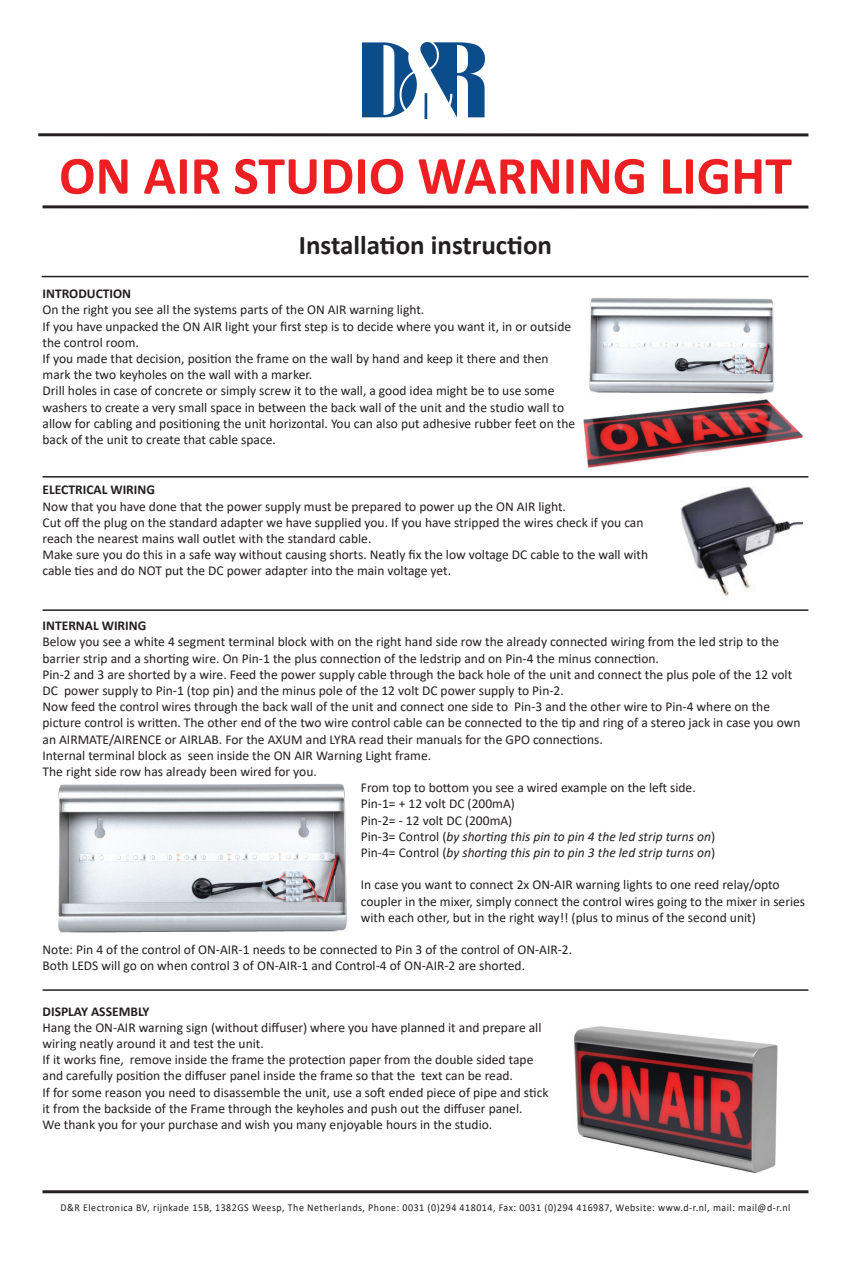
<style>
.page{position:relative;width:851px;height:1263px;background:#fff}
.page>*{position:absolute;margin:0;border:0;box-sizing:border-box;transform-origin:0 0}
.t1{font:700 54px "Calibri";color:#ee1f23}
.t2{font:700 27px "Calibri";color:#231f20}
.t3{font:13.5px/16.2px "Calibri";color:#231f20}
.t4{font:italic 13.5px "Calibri";color:#231f20}
.t5{font:700 13.5px "Calibri";color:#231f20}
.t6{font:10.5px "Calibri";letter-spacing:.05em;color:#231f20;scale:.95 1}
.s1{font-style:normal}
</style>
<div class="page">
<img style="left:362px;top:43px;width:122px;height:75px">
<hr style="left:43px;top:1190px;width:765px;height:3px;background:#231f20">
<svg style="left:43px;top:205px;width:765px;height:4px"></svg>
<hr style="left:43px;top:476px;width:765px;height:1px;background:#231f20">
<hr style="left:43px;top:609px;width:765px;height:2px;background:#231f20">
<hr style="left:43px;top:989px;width:765px;height:2px;background:#231f20">
<hr style="left:42px;top:276px;width:766px;height:1px;background:#231f20">
<hr style="left:38px;top:133px;width:770px;height:3px;background:#231f20">
<img style="left:574px;top:1026px;width:204px;height:147px">
<img style="left:583px;top:297px;width:220px;height:171px">
<img style="left:58px;top:783px;width:289px;height:150px">
<img style="left:680px;top:486px;width:122px;height:111px">
<h1 class="t1" style="left:59px;top:137px;width:734px">ON AIR STUDIO WARNING LIGHT</h1>
<h2 class="t2" style="left:299px;top:226px;width:254px">Installation instruction</h2>
<p class="t5" style="left:43px;top:284px;width:90px">INTRODUCTION</p>
<p class="t3" style="left:43px;top:301px;width:534px">On the right you see all the systems parts of the ON AIR warning light.<br>If you have unpacked the ON AIR light your first step is to decide where you want it, in or outside the control room.<br>If you made that decision, position the frame on the wall by hand and keep it there and then mark the two keyholes on the wall with a marker.<br>Drill holes in case of concrete or simply screw it to the wall, a good idea might be to use some washers to create a very small space in between the back wall of the unit and the studio wall to allow for cabling and positioning the unit horizontal. You can also put adhesive rubber feet on the back of the unit to create that cable space.</p>
<p class="t5" style="left:43px;top:480px;width:114px">ELECTRICAL WIRING</p>
<p class="t3" style="left:43px;top:498px;width:607px">Now that you have done that the power supply must be prepared to power up the ON AIR light.<br>Cut off the plug on the standard adapter we have supplied you. If you have stripped the wires check if you can reach the nearest mains wall outlet with the standard cable.<br>Make sure you do this in a safe way without causing shorts. Neatly fix the low voltage DC cable to the wall with cable ties and do NOT put the DC power adapter into the main voltage yet.</p>
<p class="t5" style="left:43px;top:616px;width:105px">INTERNAL WIRING</p>
<p class="t3" style="left:43px;top:633px;width:738px">Below you see a white 4 segment terminal block with on the right hand side row the already connected wiring from the led strip to the</p>
<p class="t3" style="left:43px;top:650px;width:617px">barrier strip and a shorting wire. On Pin-1 the plus connection of the ledstrip and on Pin-4 the minus connection.</p>
<p class="t3" style="left:43px;top:666px;width:751px">Pin-2 and 3 are shorted by a wire. Feed the power supply cable through the back hole of the unit and connect the plus pole of the 12 volt</p>
<p class="t3" style="left:43px;top:682px;width:522px">DC power supply to Pin-1 (top pin) and the minus pole of the 12 volt DC power supply to Pin-2.</p>
<p class="t3" style="left:43px;top:698px;width:728px">Now feed the control wires through the back wall of the unit and connect one side to Pin-3 and the other wire to Pin-4 where on the</p>
<p class="t3" style="left:43px;top:714px;width:759px">picture control is written. The other end of the two wire control cable can be connected to the tip and ring of a stereo jack in case you own</p>
<p class="t3" style="left:43px;top:731px;width:561px">an AIRMATE/AIRENCE or AIRLAB. For the AXUM and LYRA read their manuals for the GPO connections.</p>
<p class="t3" style="left:43px;top:747px;width:390px">Internal terminal block as seen inside the ON AIR Warning Light frame.</p>
<p class="t3" style="left:43px;top:763px;width:276px">The right side row has already been wired for you.</p>
<p class="t3" style="left:361px;top:779px;width:336px">From top to bottom you see a wired example on the left side.</p>
<p class="t3" style="left:361px;top:795px;width:156px">Pin-1= + 12 volt DC (200mA)</p>
<p class="t3" style="left:361px;top:812px;width:153px">Pin-2= - 12 volt DC (200mA)</p>
<p class="t4" style="left:361px;top:827px;width:356px"><span class="s1">Pin-3= Control (</span>by shorting this pin to pin 4 the led strip turns on<span class="s1">)</span></p>
<p class="t4" style="left:361px;top:843px;width:356px"><span class="s1">Pin-4= Control (</span>by shorting this pin to pin 3 the led strip turns on<span class="s1">)</span></p>
<p class="t3" style="left:361px;top:876px;width:446px">In case you want to connect 2x ON-AIR warning lights to one reed relay/opto coupler in the mixer, simply connect the control wires going to the mixer in series with each other, but in the right way!! (plus to minus of the second unit)</p>
<p class="t3" style="left:43px;top:941px;width:531px">Note: Pin 4 of the control of ON-AIR-1 needs to be connected to Pin 3 of the control of ON-AIR-2.<br>Both LEDS will go on when control 3 of ON-AIR-1 and Control-4 of ON-AIR-2 are shorted.</p>
<p class="t5" style="left:43px;top:1002px;width:108px">DISPLAY ASSEMBLY</p>
<p class="t3" style="left:43px;top:1019px;width:507px">Hang the ON-AIR warning sign (without diffuser) where you have planned it and prepare all wiring neatly around it and test the unit.<br>If it works fine, remove inside the frame the protection paper from the double sided tape and carefully position the diffuser panel inside the frame so that the text can be read.<br>If for some reason you need to disassemble the unit, use a soft ended piece of pipe and stick it from the backside of the Frame through the keyholes and push out the diffuser panel.<br>We thank you for your purchase and wish you many enjoyable hours in the studio.</p>
<p class="t6" style="left:61px;top:1200px;width:769px">D&amp;R Electronica BV, rijnkade 15B, 1382GS Weesp, The Netherlands, Phone: 0031 (0)294 418014, Fax: 0031 (0)294 416987, Website: www.d-r.nl, mail: mail@d-r.nl</p>
</div>
